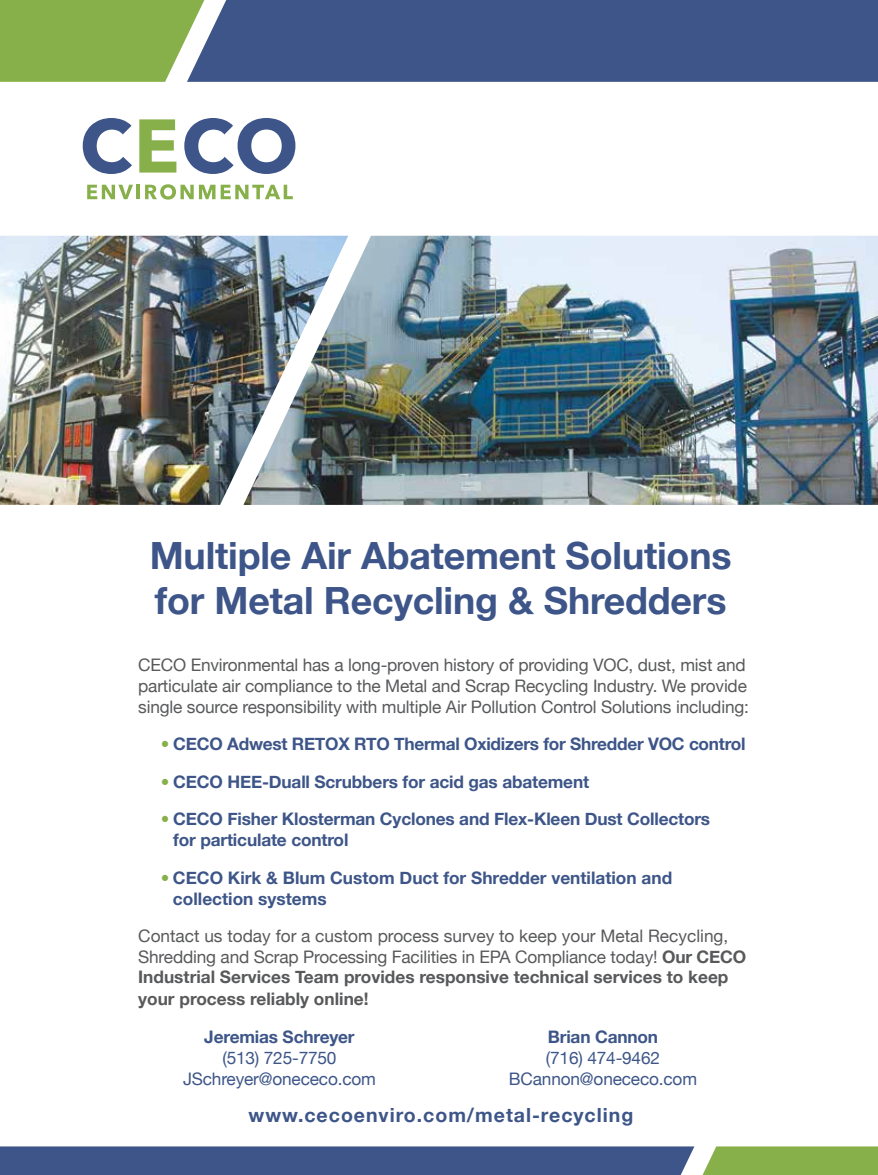
<style>
.page{position:relative;width:878px;height:1175px;background:#fff}
.page>*{position:absolute;margin:0;border:0;box-sizing:border-box;transform-origin:0 0}
.t1{font:700 37.5px/45px "Helvetica Neue";letter-spacing:-.005em;color:#3d5588}
.t2{font:700 19.5px "Helvetica Neue";letter-spacing:.05em;color:#3d5588}
.t3{font:17.25px/21px "Helvetica Neue";letter-spacing:-.01em;color:#58595b}
.t4{font:700 17.25px/21px "Helvetica Neue";letter-spacing:-.01em;color:#3d5588}
.t5{font:17.25px/20.7px "Helvetica Neue";letter-spacing:-.01em;color:#3d5588;text-align:center}
.s1{font-family:"Avenir Next LT Pro";color:#87b04a}
.s2{font-weight:700}
</style>
<div class="page">
<img style="left:348px;top:236px;width:530px;height:269px">
<img style="left:0;top:236px;width:348px;height:269px">
<svg style="left:83px;top:118px;width:49px;height:56px"></svg>
<svg style="left:139px;top:119px;width:37px;height:53px"></svg>
<svg style="left:184px;top:118px;width:111px;height:56px"></svg>
<svg style="left:87px;top:185px;width:46px;height:14px"></svg>
<hr style="left:136px;top:185px;width:4px;height:14px;background:#87b04a">
<svg style="left:145px;top:184px;width:70px;height:16px"></svg>
<svg style="left:221px;top:185px;width:72px;height:14px"></svg>
<div style="left:204px;top:0;width:673px;height:82px;background:#3d5588"></div>
<svg style="left:0;top:0;width:204px;height:82px;background:#8eb458"></svg>
<div style="left:0;top:1146px;width:694px;height:29px;background:#3d5588"></div>
<svg style="left:702px;top:1146px;width:176px;height:29px;background:#8db454"></svg>
<h1 class="t1" style="left:150px;top:532px;width:583px">Multiple Air Abatement Solutions for Metal Recycling &amp; Shredders</h1>
<p class="t3" style="left:138px;top:654px;width:612px">CECO Environmental has a long-proven history of providing VOC, dust, mist and particulate air compliance to the Metal and Scrap Recycling Industry. We provide single source responsibility with multiple Air Pollution Control Solutions including:</p>
<p class="t4" style="left:161px;top:733px;width:586px"><span class="s1">•</span> CECO Adwest RETOX RTO Thermal Oxidizers for Shredder VOC control</p>
<p class="t4" style="left:161px;top:770px;width:430px"><span class="s1">•</span> CECO HEE-Duall Scrubbers for acid gas abatement</p>
<p class="t4" style="left:173px;top:808px;width:538px;text-indent:-13px"><span class="s1">•</span> CECO Fisher Klosterman Cyclones and Flex-Kleen Dust Collectors for particulate control</p>
<p class="t4" style="left:173px;top:866px;width:500px;text-indent:-12px"><span class="s1">•</span> CECO Kirk &amp; Blum Custom Duct for Shredder ventilation and collection systems</p>
<p class="t3" style="left:138px;top:925px;width:609px">Contact us today for a custom process survey to keep your Metal Recycling, Shredding and Scrap Processing Facilities in EPA Compliance today! <span class="s2">Our CECO Industrial Services Team provides responsive technical services to keep your process reliably online!</span></p>
<p class="t4" style="left:204px;top:1026px;width:152px">Jeremias Schreyer</p>
<p class="t5" style="left:183px;top:1047px;width:194px">(513) 725-7750<br>JSchreyer@onececo.com</p>
<p class="t4" style="left:548px;top:1026px;width:112px">Brian Cannon</p>
<p class="t5" style="left:509px;top:1047px;width:190px">(716) 474-9462<br>BCannon@onececo.com</p>
<p class="t2" style="left:248px;top:1102px;width:386px">www.cecoenviro.com/metal-recycling</p>
</div>
